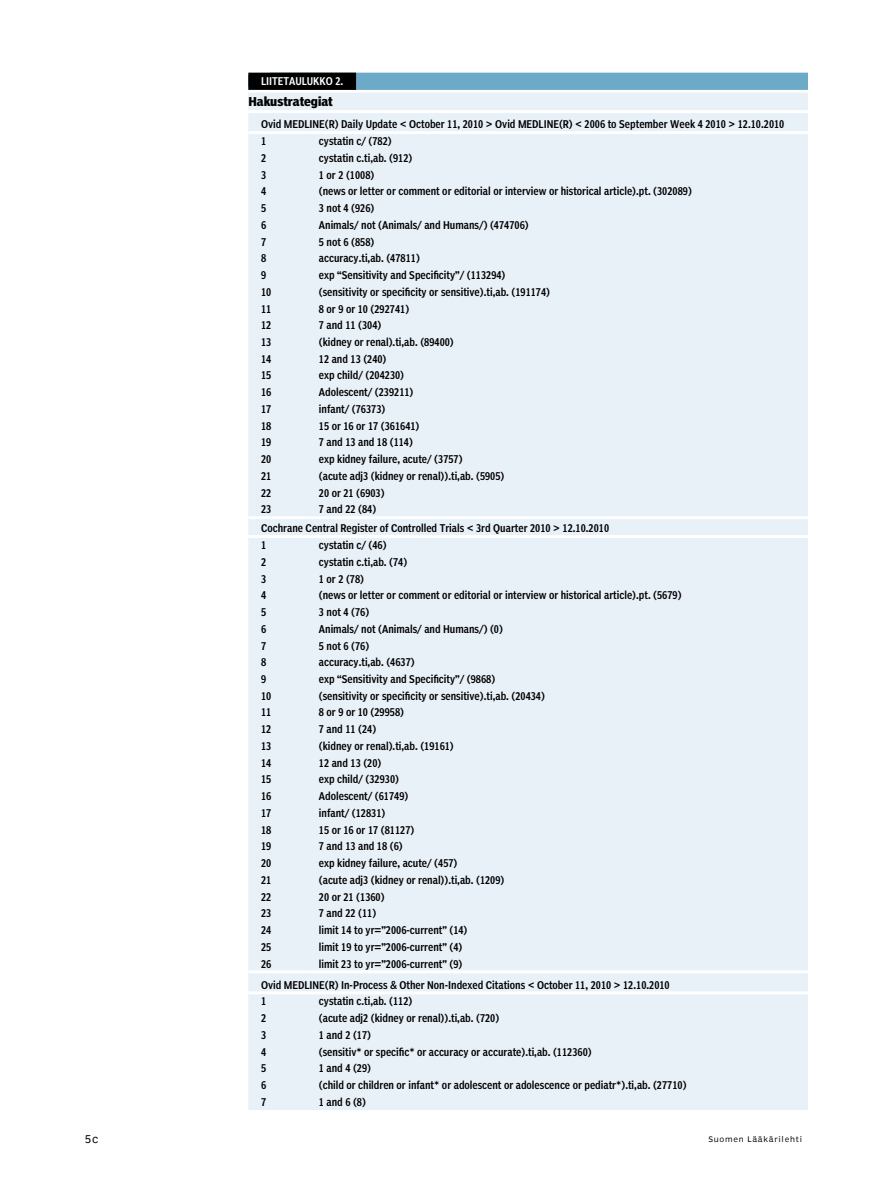
<style>
.page{position:relative;width:893px;height:1191px;background:#fff}
.page>*{position:absolute;margin:0;border:0;box-sizing:border-box;transform-origin:0 0}
.t1{font:700 condensed 12px "Poynter Agate Zero";color:#000}
.t2{font:10.5px/16.8px "Poynter Agate Two Comp";color:#000}
.t3{font:10.5px "Poynter Agate Two Comp";letter-spacing:.055em;color:#fff}
.t4{font:10.5px "Poynter Agate Zero";color:#000}
.t5{font:7.5px "Poynter Agate Zero";letter-spacing:.1em;color:#000}
</style>
<div class="page">
<div style="left:248px;top:93px;width:560px;height:1017px;background:#e8f0f8"></div>
<hr style="left:248px;top:535px;width:58px;height:3px;background:#fff">
<hr style="left:306px;top:535px;width:502px;height:3px;background:#fff">
<hr style="left:248px;top:131px;width:58px;height:3px;background:#fff">
<hr style="left:306px;top:131px;width:502px;height:3px;background:#fff">
<hr style="left:248px;top:110px;width:58px;height:3px;background:#fff">
<hr style="left:306px;top:110px;width:502px;height:3px;background:#fff">
<hr style="left:248px;top:516px;width:58px;height:3px;background:#fff">
<hr style="left:306px;top:516px;width:502px;height:3px;background:#fff">
<hr style="left:248px;top:991px;width:58px;height:3px;background:#fff">
<hr style="left:306px;top:991px;width:502px;height:3px;background:#fff">
<hr style="left:248px;top:970px;width:58px;height:3px;background:#fff">
<hr style="left:306px;top:970px;width:502px;height:3px;background:#fff">
<div style="left:270px;top:73px;width:538px;height:17px;background:#6caac7"></div>
<div style="left:248px;top:73px;width:108px;height:17px;background:#000"></div>
<p class="t3" style="left:261px;top:75px;width:11px">Liiteta</p>
<p class="t3" style="left:295px;top:75px;width:49px">ulukko 2.</p>
<p class="t1" style="left:248px;top:95px;width:86px">Hakustrategiat</p>
<p class="t2" style="left:261px;top:116px;width:525px">Ovid MEDLINE(R) Daily Update &lt; October 11, 2010 &gt; Ovid MEDLINE(R) &lt; 2006 to September Week 4 2010 &gt; 12.10.2010<br>1</p>
<p class="t2" style="left:319px;top:133px;width:74px">cystatin c/ (782)</p>
<p class="t2" style="left:261px;top:149px;width:7px">2</p>
<p class="t2" style="left:319px;top:149px;width:95px">cystatin c.ti,ab. (912)</p>
<p class="t2" style="left:261px;top:166px;width:7px">3</p>
<p class="t2" style="left:319px;top:166px;width:57px">1 or 2 (1008)</p>
<p class="t2" style="left:261px;top:183px;width:7px">4</p>
<p class="t2" style="left:319px;top:183px;width:374px">(news or letter or comment or editorial or interview or historical article).pt. (302089)</p>
<p class="t2" style="left:261px;top:200px;width:7px">5</p>
<p class="t2" style="left:319px;top:200px;width:57px">3 not 4 (926)</p>
<p class="t2" style="left:261px;top:216px;width:7px">6</p>
<p class="t2" style="left:319px;top:216px;width:211px">Animals/ not (Animals/ and Humans/) (474706)</p>
<p class="t2" style="left:261px;top:233px;width:7px">7</p>
<p class="t2" style="left:319px;top:233px;width:57px">5 not 6 (858)</p>
<p class="t2" style="left:261px;top:250px;width:7px">8</p>
<p class="t2" style="left:319px;top:250px;width:103px">accuracy.ti,ab. (47811)</p>
<p class="t2" style="left:261px;top:267px;width:7px">9</p>
<p class="t2" style="left:319px;top:267px;width:188px">exp “Sensitivity and Specificity”/ (113294)</p>
<p class="t2" style="left:261px;top:283px;width:12px">10</p>
<p class="t2" style="left:319px;top:283px;width:233px">(sensitivity or specificity or sensitive).ti,ab. (191174)</p>
<p class="t2" style="left:261px;top:300px;width:12px">11</p>
<p class="t2" style="left:319px;top:300px;width:92px">8 or 9 or 10 (292741)</p>
<p class="t2" style="left:261px;top:317px;width:12px">12</p>
<p class="t2" style="left:319px;top:317px;width:64px">7 and 11 (304)</p>
<p class="t2" style="left:261px;top:333px;width:12px">13</p>
<p class="t2" style="left:319px;top:333px;width:136px">(kidney or renal).ti,ab. (89400)</p>
<p class="t2" style="left:261px;top:350px;width:12px">14</p>
<p class="t2" style="left:319px;top:350px;width:69px">12 and 13 (240)</p>
<p class="t2" style="left:261px;top:367px;width:12px">15</p>
<p class="t2" style="left:319px;top:367px;width:87px">exp child/ (204230)</p>
<p class="t2" style="left:261px;top:384px;width:12px">16</p>
<p class="t2" style="left:319px;top:384px;width:96px">Adolescent/ (239211)</p>
<p class="t2" style="left:261px;top:400px;width:12px">17</p>
<p class="t2" style="left:319px;top:400px;width:68px">infant/ (76373)</p>
<p class="t2" style="left:261px;top:417px;width:12px">18</p>
<p class="t2" style="left:319px;top:417px;width:102px">15 or 16 or 17 (361641)</p>
<p class="t2" style="left:261px;top:434px;width:12px">19</p>
<p class="t2" style="left:319px;top:434px;width:96px">7 and 13 and 18 (114)</p>
<p class="t2" style="left:261px;top:451px;width:12px">20</p>
<p class="t2" style="left:319px;top:451px;width:145px">exp kidney failure, acute/ (3757)</p>
<p class="t2" style="left:261px;top:467px;width:12px">21</p>
<p class="t2" style="left:319px;top:467px;width:187px">(acute adj3 (kidney or renal)).ti,ab. (5905)</p>
<p class="t2" style="left:261px;top:484px;width:12px">22</p>
<p class="t2" style="left:319px;top:484px;width:67px">20 or 21 (6903)</p>
<p class="t2" style="left:261px;top:501px;width:12px">23</p>
<p class="t2" style="left:261px;top:500px;width:350px;line-height:18.9px;text-indent:58px">7 and 22 (84)<br>Cochrane Central Register of Controlled Trials &lt; 3rd Quarter 2010 &gt; 12.10.2010</p>
<p class="t2" style="left:261px;top:536px;width:7px">1</p>
<p class="t2" style="left:319px;top:536px;width:69px">cystatin c/ (46)</p>
<p class="t2" style="left:261px;top:553px;width:7px">2</p>
<p class="t2" style="left:319px;top:553px;width:90px">cystatin c.ti,ab. (74)</p>
<p class="t2" style="left:261px;top:570px;width:7px">3</p>
<p class="t2" style="left:319px;top:570px;width:47px">1 or 2 (78)</p>
<p class="t2" style="left:261px;top:587px;width:7px">4</p>
<p class="t2" style="left:319px;top:587px;width:364px">(news or letter or comment or editorial or interview or historical article).pt. (5679)</p>
<p class="t2" style="left:261px;top:603px;width:7px">5</p>
<p class="t2" style="left:319px;top:603px;width:52px">3 not 4 (76)</p>
<p class="t2" style="left:261px;top:620px;width:7px">6</p>
<p class="t2" style="left:319px;top:620px;width:186px">Animals/ not (Animals/ and Humans/) (0)</p>
<p class="t2" style="left:261px;top:637px;width:7px">7</p>
<p class="t2" style="left:319px;top:637px;width:52px">5 not 6 (76)</p>
<p class="t2" style="left:261px;top:654px;width:7px">8</p>
<p class="t2" style="left:319px;top:654px;width:97px">accuracy.ti,ab. (4637)</p>
<p class="t2" style="left:261px;top:670px;width:7px">9</p>
<p class="t2" style="left:319px;top:670px;width:178px">exp “Sensitivity and Specificity”/ (9868)</p>
<p class="t2" style="left:261px;top:687px;width:12px">10</p>
<p class="t2" style="left:319px;top:687px;width:228px">(sensitivity or specificity or sensitive).ti,ab. (20434)</p>
<p class="t2" style="left:261px;top:704px;width:12px">11</p>
<p class="t2" style="left:319px;top:704px;width:87px">8 or 9 or 10 (29958)</p>
<p class="t2" style="left:261px;top:721px;width:12px">12</p>
<p class="t2" style="left:319px;top:721px;width:59px">7 and 11 (24)</p>
<p class="t2" style="left:261px;top:737px;width:12px">13</p>
<p class="t2" style="left:319px;top:737px;width:136px">(kidney or renal).ti,ab. (19161)</p>
<p class="t2" style="left:261px;top:754px;width:12px">14</p>
<p class="t2" style="left:319px;top:754px;width:64px">12 and 13 (20)</p>
<p class="t2" style="left:261px;top:771px;width:12px">15</p>
<p class="t2" style="left:319px;top:771px;width:82px">exp child/ (32930)</p>
<p class="t2" style="left:261px;top:787px;width:12px">16</p>
<p class="t2" style="left:319px;top:787px;width:91px">Adolescent/ (61749)</p>
<p class="t2" style="left:261px;top:804px;width:12px">17</p>
<p class="t2" style="left:319px;top:804px;width:68px">infant/ (12831)</p>
<p class="t2" style="left:261px;top:821px;width:12px">18</p>
<p class="t2" style="left:319px;top:821px;width:97px">15 or 16 or 17 (81127)</p>
<p class="t2" style="left:261px;top:838px;width:12px">19</p>
<p class="t2" style="left:319px;top:838px;width:85px">7 and 13 and 18 (6)</p>
<p class="t2" style="left:261px;top:854px;width:12px">20</p>
<p class="t2" style="left:319px;top:854px;width:140px">exp kidney failure, acute/ (457)</p>
<p class="t2" style="left:261px;top:871px;width:12px">21</p>
<p class="t2" style="left:319px;top:871px;width:187px">(acute adj3 (kidney or renal)).ti,ab. (1209)</p>
<p class="t2" style="left:261px;top:888px;width:12px">22</p>
<p class="t2" style="left:319px;top:888px;width:67px">20 or 21 (1360)</p>
<p class="t2" style="left:261px;top:905px;width:12px">23</p>
<p class="t2" style="left:319px;top:905px;width:59px">7 and 22 (11)</p>
<p class="t2" style="left:261px;top:921px;width:12px">24</p>
<p class="t2" style="left:319px;top:921px;width:150px">limit 14 to yr=”2006-current” (14)</p>
<p class="t2" style="left:261px;top:938px;width:12px">25</p>
<p class="t2" style="left:319px;top:938px;width:145px">limit 19 to yr=”2006-current” (4)</p>
<p class="t2" style="left:261px;top:955px;width:12px">26</p>
<p class="t2" style="left:261px;top:953px;width:410px;line-height:21px;text-indent:58px">limit 23 to yr=”2006-current” (9)<br>Ovid MEDLINE(R) In-Process &amp; Other Non-Indexed Citations &lt; October 11, 2010 &gt; 12.10.2010</p>
<p class="t2" style="left:261px;top:993px;width:7px">1</p>
<p class="t2" style="left:319px;top:993px;width:95px">cystatin c.ti,ab. (112)</p>
<p class="t2" style="left:261px;top:1009px;width:7px">2</p>
<p class="t2" style="left:319px;top:1009px;width:182px">(acute adj2 (kidney or renal)).ti,ab. (720)</p>
<p class="t2" style="left:261px;top:1026px;width:7px">3</p>
<p class="t2" style="left:319px;top:1026px;width:54px">1 and 2 (17)</p>
<p class="t2" style="left:261px;top:1043px;width:7px">4</p>
<p class="t2" style="left:319px;top:1043px;width:274px">(sensitiv* or specific* or accuracy or accurate).ti,ab. (112360)</p>
<p class="t2" style="left:261px;top:1060px;width:7px">5</p>
<p class="t2" style="left:319px;top:1060px;width:54px">1 and 4 (29)</p>
<p class="t2" style="left:261px;top:1076px;width:7px">6</p>
<p class="t2" style="left:319px;top:1076px;width:369px">(child or children or infant* or adolescent or adolescence or pediatr*).ti,ab. (27710)</p>
<p class="t2" style="left:261px;top:1093px;width:7px">7</p>
<p class="t2" style="left:319px;top:1093px;width:49px">1 and 6 (8)</p>
<p class="t4" style="left:85px;top:1132px;width:15px">5c</p>
<p class="t5" style="left:708px;top:1135px;width:159px">Suomen Lääkärilehti 7/2012 vsk 67</p>
</div>
